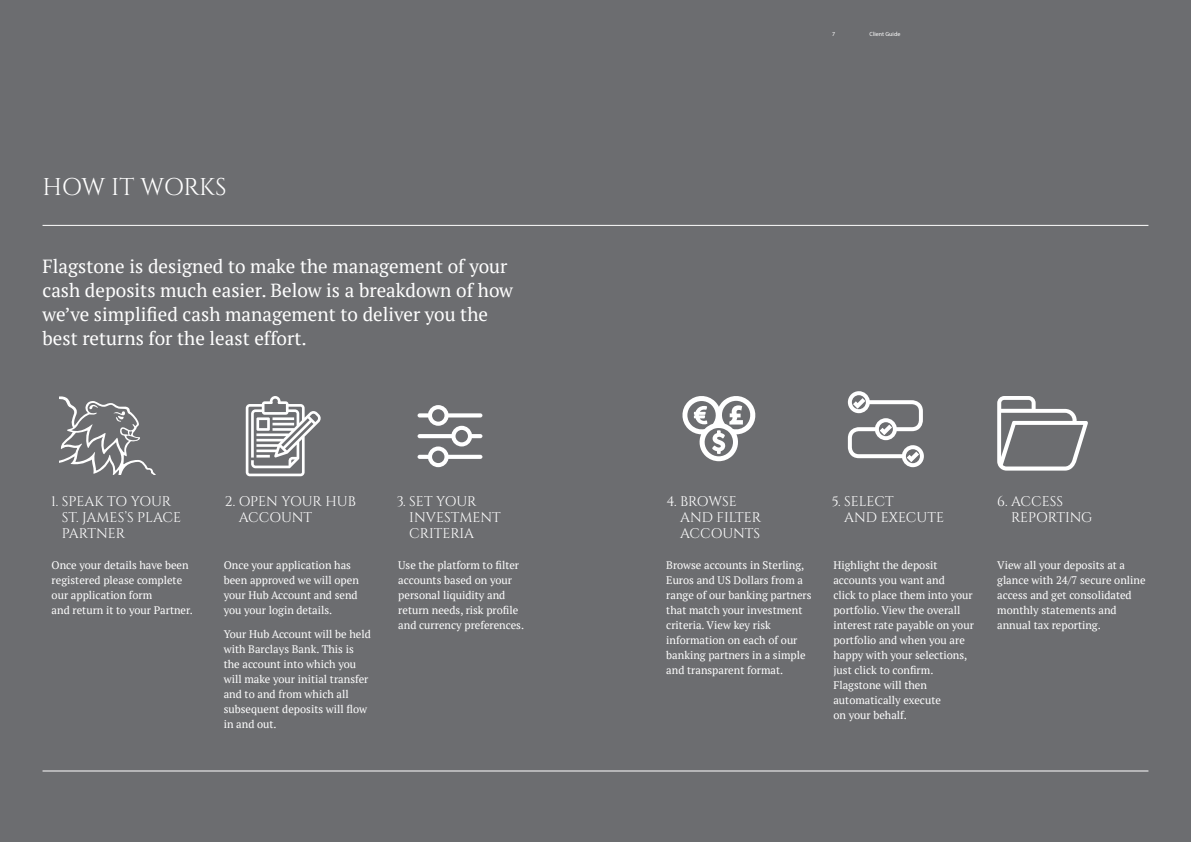
<style>
.page{position:relative;width:1191px;height:842px;background:#6c6d70}
.page>*{position:absolute;margin:0;border:0;box-sizing:border-box;transform-origin:0 0}
.Heading{font:24.2px "Cinzel";letter-spacing:-.02em;color:#fff}
.Intro_pullquote{font:19px/24px "PT Serif";color:#fff}
.Subhead_Cinzel{font:14px/16px "Cinzel";color:#fff}
.Body_Copy{font:11px/15px "PT Serif";color:#fff}
.t1{font:6px "Myriad Pro";color:#fff}
</style>
<div class="page">
<svg style="left:59px;top:396px;width:97px;height:79px"></svg>
<hr style="left:43px;top:225px;width:1105px;height:1px;background:#fff">
<hr style="left:43px;top:771px;width:1105px;height:1px;background:#fff">
<svg style="left:997px;top:396px;width:90px;height:75px"></svg>
<svg style="left:246px;top:396px;width:75px;height:80px"></svg>
<svg style="left:417px;top:405px;width:65px;height:62px"></svg>
<svg style="left:682px;top:396px;width:74px;height:65px"></svg>
<svg style="left:848px;top:391px;width:76px;height:76px"></svg>
<div style="left:127px;top:471px;width:16px;height:10px;background:#6c6d70"></div>
<p class="Heading" style="left:43px;top:173px;width:185px">HOW IT WORKS</p>
<p class="Intro_pullquote" style="left:43px;top:254px;width:472px">Flagstone is designed to make the management of your cash deposits much easier. Below is a breakdown of how we’ve simplified cash management to deliver you the best returns for the least effort.</p>
<p class="t1" style="left:832px;top:30px;width:5px">7</p>
<p class="t1" style="left:869px;top:30px;width:32px">Client Guide</p>
<p class="Subhead_Cinzel" style="left:62px;top:494px;width:121px;text-indent:-11px">1. SPEAK TO YOUR<br>ST. JAMES’S PLACE<br>PARTNER</p>
<p class="Body_Copy" style="left:52px;top:557px;width:143px">Once your details have been registered please complete our application form<br>and return it to your Partner.</p>
<p class="Subhead_Cinzel" style="left:239px;top:494px;width:119px;text-indent:-14px">2. OPEN YOUR HUB<br>ACCOUNT</p>
<p class="Subhead_Cinzel" style="left:409px;top:494px;width:93px;text-indent:-13px">3. SET YOUR<br>INVESTMENT<br>CRITERIA</p>
<p class="Subhead_Cinzel" style="left:680px;top:494px;width:83px;text-indent:-14px">4. BROWSE<br>AND FILTER<br>ACCOUNTS</p>
<p class="Subhead_Cinzel" style="left:844px;top:494px;width:101px;text-indent:-12px">5. SELECT<br>AND EXECUTE</p>
<p class="Subhead_Cinzel" style="left:1011px;top:494px;width:83px;text-indent:-14px">6. ACCESS<br>REPORTING</p>
<p class="Body_Copy" style="left:224px;top:557px;width:137px">Once your application has been approved we will open your Hub Account and send you your login details.</p>
<p class="Body_Copy" style="left:224px;top:626px;width:149px">Your Hub Account will be held with Barclays Bank. This is the account into which you will make your initial transfer and to and from which all subsequent deposits will flow in and out.</p>
<p class="Body_Copy" style="left:398px;top:557px;width:127px">Use the platform to filter accounts based on your personal liquidity and return needs, risk profile and currency preferences.</p>
<p class="Body_Copy" style="left:666px;top:557px;width:147px">Browse accounts in Sterling,<br>Euros and US Dollars from a range of our banking partners that match your investment criteria. View key risk information on each of our banking partners in a simple and transparent format.</p>
<p class="Body_Copy" style="left:833px;top:557px;width:142px">Highlight the deposit accounts you want and<br>click to place them into your portfolio. View the overall interest rate payable on your portfolio and when you are happy with your selections, just click to confirm.<br>Flagstone will then automatically execute<br>on your behalf.</p>
<p class="Body_Copy" style="left:997px;top:557px;width:150px">View all your deposits at a glance with 24/7 secure online access and get consolidated monthly statements and annual tax reporting.</p>
</div>
